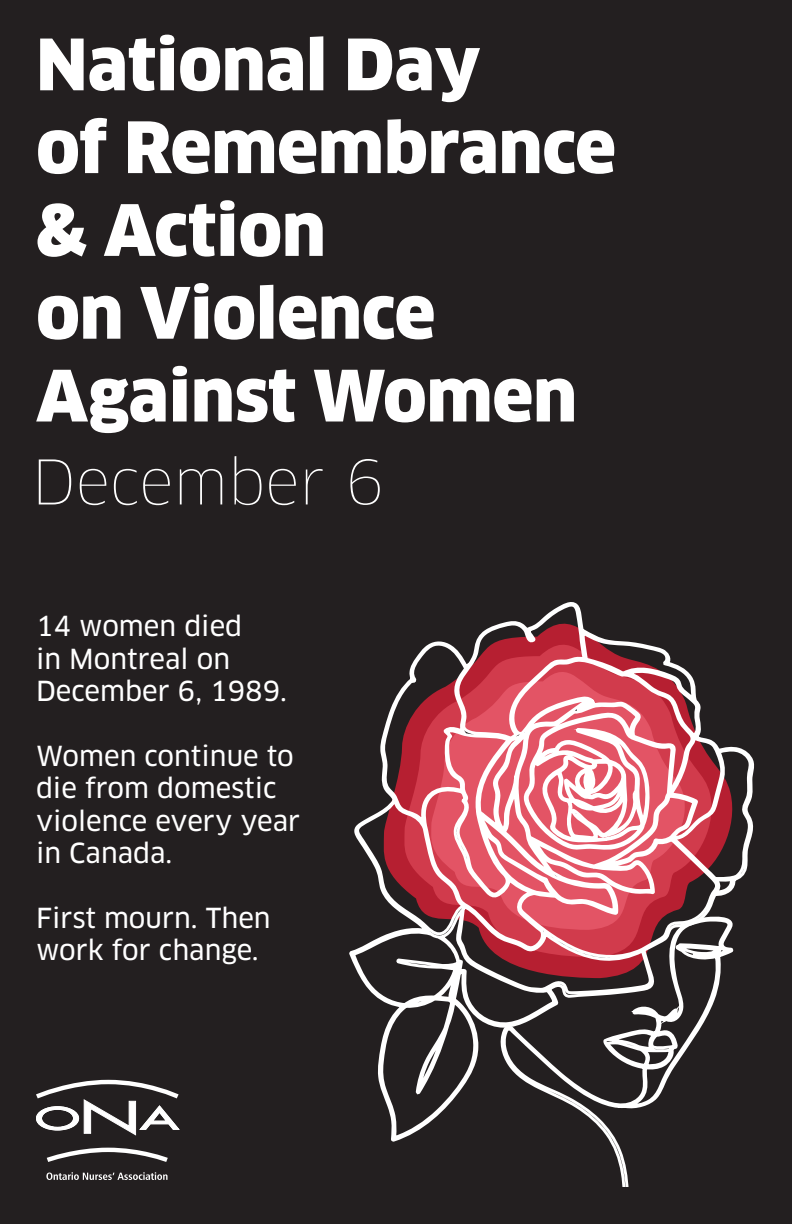
<style>
.page{position:relative;width:792px;height:1224px;background:#231f20}
.page>*{position:absolute;margin:0;border:0;box-sizing:border-box;transform-origin:0 0}
.t1{font:900 69px "Clan OT";color:#fff}
.t2{font:100 60px "Clan OT";color:#fff}
.t3{font:27px/32.4px "Clan OT News";color:#fff}
</style>
<div class="page">
<svg style="left:349px;top:602px;width:406px;height:540px"></svg>
<svg style="left:496px;top:914px;width:241px;height:273px"></svg>
<svg style="left:46px;top:1172px;width:122px;height:8px"></svg>
<svg style="left:36px;top:1080px;width:143px;height:82px"></svg>
<p class="t1" style="left:36px;top:24px;width:446px">National Day</p>
<p class="t1" style="left:36px;top:107px;width:581px">of Remembrance</p>
<p class="t1" style="left:36px;top:189px;width:291px">&amp; Action</p>
<p class="t1" style="left:36px;top:272px;width:401px">on Violence</p>
<p class="t1" style="left:36px;top:355px;width:542px">Against Women</p>
<p class="t2" style="left:31px;top:446px;width:355px">December 6</p>
<p class="t3" style="left:36px;top:610px;width:253px">14 women died<br>in Montreal on<br>December 6, 1989.</p>
<p class="t3" style="left:36px;top:740px;width:266px">Women continue to die from domestic violence every year</p>
<p class="t3" style="left:36px;top:837px;width:138px">in Canada.</p>
<p class="t3" style="left:36px;top:902px;width:236px">First mourn. Then work for change.</p>
</div>
